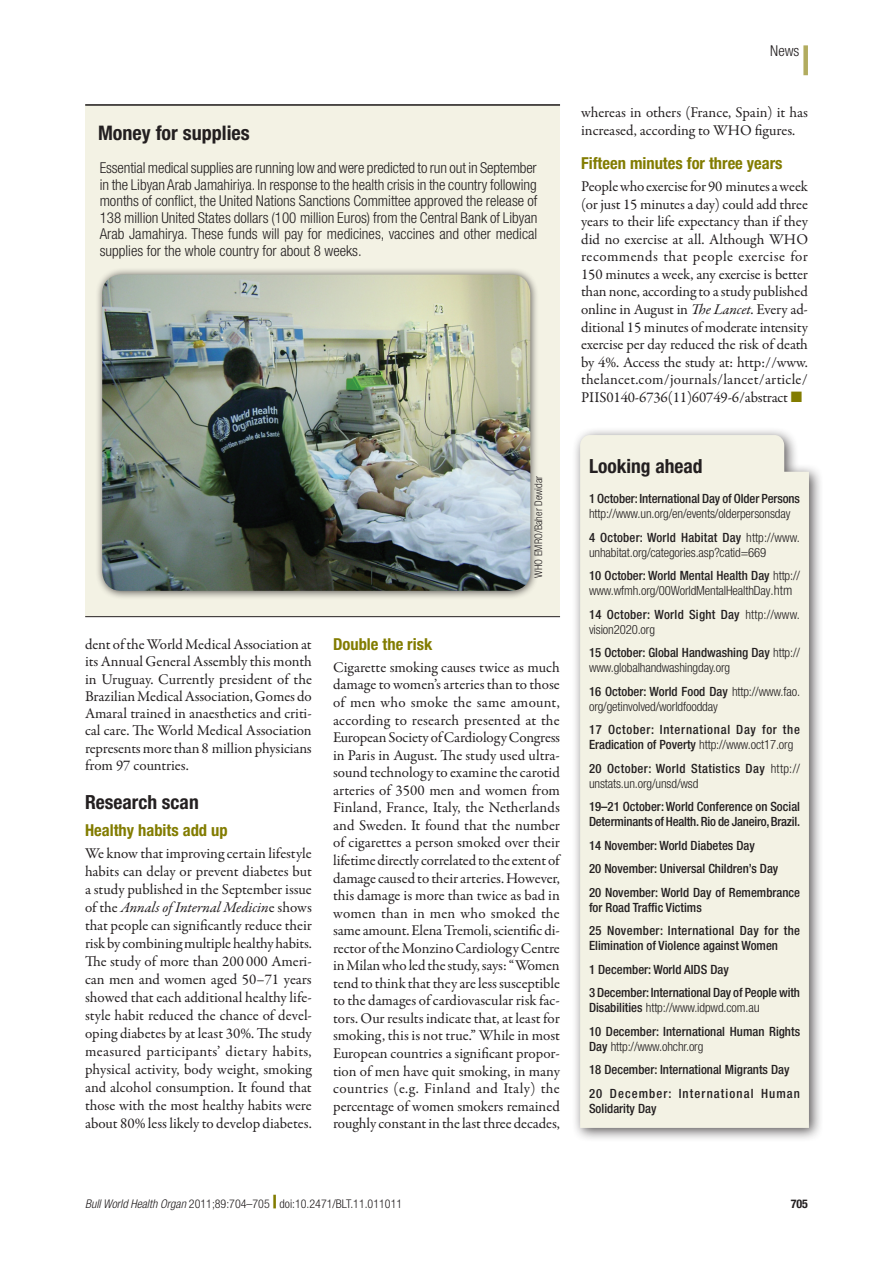
<style>
.page{position:relative;width:893px;height:1263px;background:#fff}
.page>*{position:absolute;margin:0;border:0;box-sizing:border-box;transform-origin:0 0}
.t1{font:700 condensed 20.1px "Helvetica Neue LT Std";color:#231f20}
.t2{font:700 condensed 19.5px "Helvetica Neue LT Std";color:#231f20}
.t3{font:700 condensed 16.5px "Helvetica Neue LT Std";color:#827c00}
.t4{font:15px/17.5px "Garamond Premr Pro";letter-spacing:-.005em;color:#231f20;text-align:justify}
.t5{font:300 condensed 15px/16.5px "Helvetica Neue LT Std";color:#231f20;text-align:justify}
.t6{font:500 condensed 12.75px/23.5px "Helvetica Neue LT Std";color:#231f20}
.t7{font:300 condensed 12.75px/23.5px "Helvetica Neue LT Std";letter-spacing:-.01em;color:#231f20}
.t8{font:500 condensed 12.75px/15px "Helvetica Neue LT Std";letter-spacing:.055em;color:#231f20}
.t9{font:500 condensed 12.75px/23.5px "Helvetica Neue LT Std";letter-spacing:.03em;color:#231f20}
.t10{font:300 condensed 12px "Helvetica Neue LT Std";color:#231f20}
.t11{font:700 condensed 12px "Helvetica Neue LT Std";color:#231f20}
.t12{font:300 condensed 10.5px "Helvetica Neue LT Std";color:#231f20}
.s1{font-style:italic}
.s2{color:#827c00}
.s3{font-weight:500}
.s4{font-size:13.5px}
.s5{font-weight:300}
.s6{font-weight:300;font-size:13.5px}
.s7{font-weight:800;font-stretch:expanded;font-size:18px;color:#827c00}
</style>
<div class="page">
<div style="left:803px;top:45px;width:5px;height:30px;background:#b2ac5f"></div>
<div style="left:571px;top:426px;width:253px;height:716px;background:#231f20;opacity:.75"></div>
<div style="left:580px;top:435px;width:229px;height:693px;background:#f3f2e4"></div>
<div style="left:85px;top:104px;width:475px;height:513px;background:#f3f2e4"></div>
<hr style="left:85px;top:616px;width:475px;height:1px;background:#231f20">
<hr style="left:85px;top:104px;width:475px;height:2px;background:#231f20">
<div style="left:95px;top:267px;width:445px;height:333px;background:#231f20;opacity:.75"></div>
<img style="left:102px;top:274px;width:428px;height:317px">
<h1 class="t1" style="left:98px;top:121px;width:153px">Money for supplies</h1>
<p class="t5" style="left:100px;top:160px;width:439px">Essential medical supplies are running low and were predicted to run out in September in the Libyan Arab Jamahiriya. In response to the health crisis in the country following months of conflict, the United Nations Sanctions Committee approved the release of 138 million United States dollars (100 million Euros) from the Central Bank of Libyan Arab Jamahirya. These funds will pay for medicines, vaccines and other medical supplies for the whole country for about 8 weeks.</p>
<p class="t5" style="left:770px;top:43px;width:31px">News</p>
<p class="t4" style="left:581px;top:104px;width:228px">whereas in others (France, Spain) it has increased, according to WHO figures.</p>
<p class="t3" style="left:581px;top:153px;width:203px">Fifteen minutes for three years</p>
<p class="t4" style="left:581px;top:178px;width:228px">People who exercise for 90 minutes a week (or just 15 minutes a day) could add three years to their life expectancy than if they did no exercise at all. Although WHO recommends that people exercise for 150 minutes a week, any exercise is better than none, according to a study published online in August in <span class="s1">The Lancet</span>. Every ad&shy;ditional 15 minutes of moderate intensity exercise per day reduced the risk of death by 4%. Access the study at: http://www. thelancet.com/journals/lancet/article/ PIIS0140-6736(11)60749-6/abstract <span class="s2">■</span></p>
<p class="t12" style="left:532px;top:578px;width:103px;rotate:-90deg">WHO EMRO/Baher Dewidar</p>
<p class="t4" style="left:85px;top:636px;width:228px">dent of the World Medical Association at its Annual General Assembly this month in Uruguay. Currently president of the Brazilian Medical Association, Gomes do Amaral trained in anaesthetics and criti&shy;cal care. The World Medical Association represents more than 8 million physicians from 97 countries.</p>
<h2 class="t2" style="left:85px;top:791px;width:115px">Research scan</h2>
<p class="t3" style="left:85px;top:820px;width:144px">Healthy habits add up</p>
<p class="t4" style="left:85px;top:845px;width:228px;line-height:18px">We know that improving certain lifestyle habits can delay or prevent diabetes but a study published in the September issue of the <span class="s1">Annals of Internal Medicin</span>e shows that people can significantly reduce their risk by combining multiple healthy habits.<br>The study of more than 200 000 Ameri&shy;can men and women aged 50–71 years showed that each additional healthy life&shy;style habit reduced the chance of devel&shy;oping diabetes by at least 30%. The study measured participants’ dietary habits, physical activity, body weight, smoking and alcohol consumption. It found that those with the most healthy habits were about 80% less likely to develop diabetes.</p>
<p class="t3" style="left:333px;top:634px;width:101px">Double the risk</p>
<p class="t4" style="left:333px;top:659px;width:228px">Cigarette smoking causes twice as much damage to women’s arteries than to those of men who smoke the same amount, according to research presented at the European Society of Cardiology Congress in Paris in August. The study used ultra&shy;sound technology to examine the carotid arteries of 3500 men and women from Finland, France, Italy, the Netherlands and Sweden. It found that the number of cigarettes a person smoked over their lifetime directly correlated to the extent of damage caused to their arteries. However, this damage is more than twice as bad in women than in men who smoked the same amount. Elena Tremoli, scientific di&shy;rector of the Monzino Cardiology Centre in Milan who led the study, says: “Women tend to think that they are less susceptible to the damages of cardiovascular risk fac&shy;tors. Our results indicate that, at least for smoking, this is not true.” While in most European countries a significant propor&shy;tion of men have quit smoking, in many countries (e.g. Finland and Italy) the percentage of women smokers remained roughly constant in the last three decades,</p>
<h2 class="t2" style="left:589px;top:454px;width:115px">Looking ahead</h2>
<p class="t6" style="left:589px;top:487px;width:213px">1 October: International Day of Older Persons</p>
<p class="t7" style="left:589px;top:502px;width:212px">http://www.un.org/en/events/olderpersonsday<br><span class="s3">4 October: World Habitat Day</span> http://www.</p>
<p class="t7" style="left:589px;top:540px;width:213px">unhabitat.org/categories.asp?catid=669<br><span class="s3">10 October: World Mental Health Day</span> http://</p>
<p class="t7" style="left:589px;top:579px;width:212px">www.wfmh.org/00WorldMentalHealthDay<span class="s4">.htm<br></span><span class="s3">14 October: World Sight Day</span> http://www.</p>
<p class="t6" style="left:589px;top:617px;width:213px"><span class="s5">vision2020.org<br></span>15 October: Global Handwashing Day <span class="s5">http://</span></p>
<p class="t7" style="left:589px;top:656px;width:213px">www.globalhandwashingday.org<br><span class="s3">16 October: World Food Day</span> http://www.fao.</p>
<p class="t7" style="left:589px;top:694px;width:130px">org/getinvolved/worldfoodday</p>
<p class="t8" style="left:589px;top:722px;width:212px">17 October: International Day for the<br>Eradication of Poverty <span class="s5">http://www.oct17.org</span></p>
<p class="t7" style="left:589px;top:761px;width:213px;line-height:15px"><span class="s3">20 October: World Statistics Day</span> http:// unstats.un.org/unsd/wsd</p>
<p class="t6" style="left:589px;top:799px;width:213px;line-height:15px">19–21 October: World Conference on Social<br>Determinants of Health. Rio de Janeiro, Brazil.</p>
<p class="t6" style="left:589px;top:833px;width:212px">14 November: World Diabetes Day<br>20 November: Universal Children’s Day<br>20 November: World Day of Remembrance</p>
<p class="t9" style="left:589px;top:895px;width:213px">for Road Traffic Victims<br>25 November: International Day for the</p>
<p class="t6" style="left:589px;top:934px;width:212px">Elimination of Violence against Women<br>1 December: World AIDS Day<br>3 December: International Day of People with</p>
<p class="t6" style="left:589px;top:996px;width:213px">Disabilities <span class="s5">http://www.idpwd.com.a</span><span class="s6">u<br></span>10 December: International Human Rights</p>
<p class="t6" style="left:589px;top:1034px;width:213px">Day <span class="s5">http://www.ohchr.org<br></span>18 December: International Migrants Day<br>20 December: International Human</p>
<p class="t6" style="left:589px;top:1096px;width:69px">Solidarity Day</p>
<p class="t10" style="left:85px;top:1197px;width:319px"><span class="s1">Bull World Health Organ</span> 2011;89:704–705 <span class="s7">|</span> doi:10.2471/BLT.11.011011</p>
<p class="t11" style="left:791px;top:1196px;width:19px">705</p>
</div>
